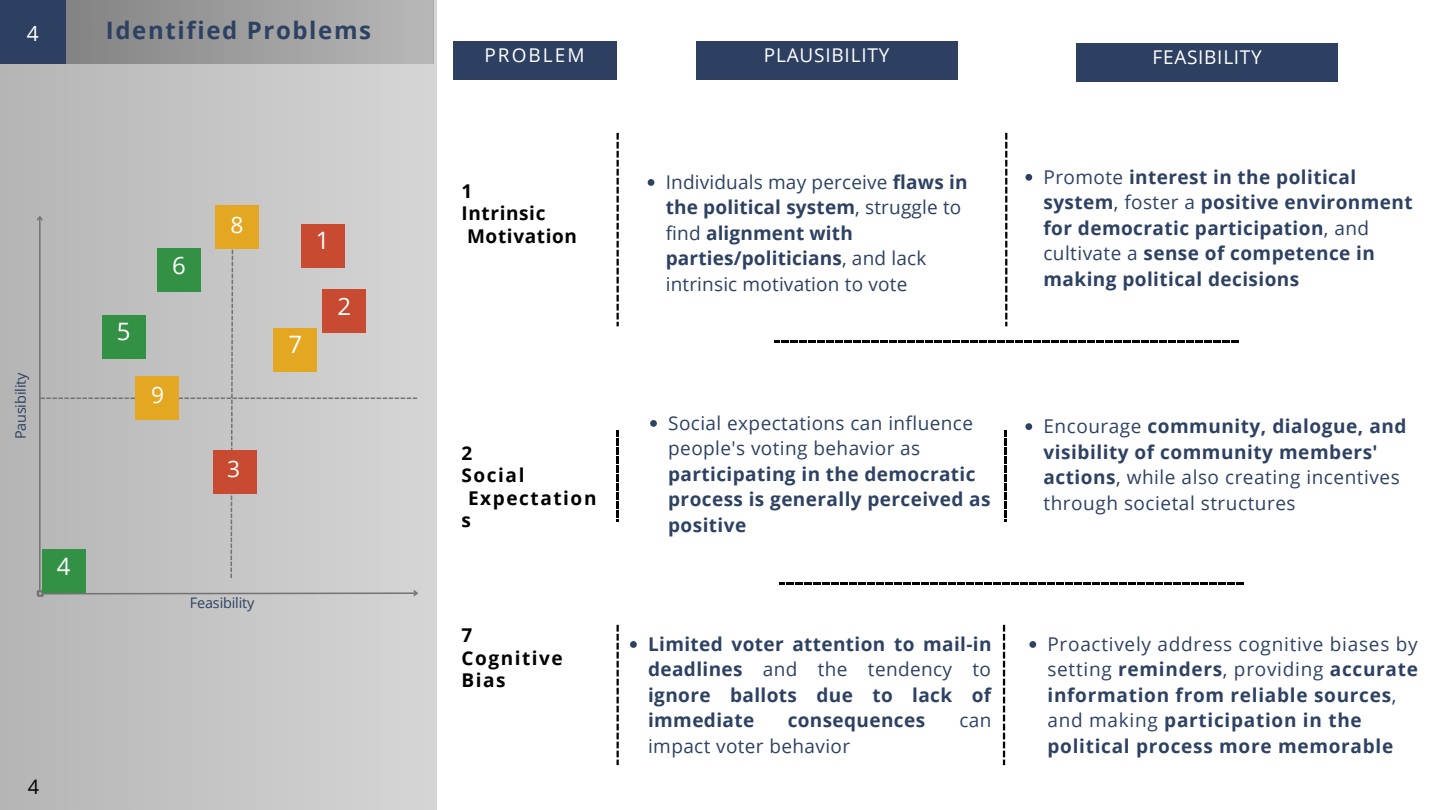
<style>
.page{position:relative;width:1440px;height:810px;background:#fff}
.page>*{position:absolute;margin:0;border:0;box-sizing:border-box;transform-origin:0 0}
.t1{font:700 24px "Open Sans";letter-spacing:.07em;color:#2d4162}
.t2{font:24px "Open Sans";color:#fff}
.t3{font:22.8px "Open Sans";color:#fff}
.t4{font:20.9px "Open Sans";color:#fff}
.t5{font:20px "Open Sans";color:#000}
.t6{font:700 19px/25.5px "Open Sans";letter-spacing:.025em;color:#2d4162}
.t7{font:19px/25.5px "Open Sans";letter-spacing:.02em;color:#2d4162}
.t8{font:700 19px/22.5px "Open Sans";letter-spacing:.08em;color:#000}
.t9{font:19px "Open Sans";letter-spacing:.04em;color:#fff}
.t10{font:700 19px/22.5px "Open Sans";letter-spacing:.035em;color:#000}
.t11{font:19px "Open Sans";letter-spacing:.11em;color:#fff}
.t12{font:14.4px "Open Sans";letter-spacing:-.01em;color:#2d4162}
.s1{font-weight:700}
.s2{font-weight:400}
</style>
<div class="page">
<div style="left:0;top:0;width:436px;height:809px;background:linear-gradient(to right,#b4b4b4,#d6d6d6)"></div>
<div style="left:66px;top:0;width:368px;height:64px;background:linear-gradient(to right,#838383,#b8b8b8)"></div>
<svg style="left:648px;top:179px;width:6px;height:7px"></svg>
<div style="left:453px;top:41px;width:163px;height:38px;background:#2d4061"></div>
<div style="left:696px;top:41px;width:261px;height:38px;background:#2d4061"></div>
<div style="left:1076px;top:43px;width:262px;height:38px;background:#2d4061"></div>
<svg style="left:774px;top:340px;width:464px;height:2px"></svg>
<svg style="left:617px;top:430px;width:2px;height:91px"></svg>
<svg style="left:779px;top:582px;width:464px;height:3px"></svg>
<svg style="left:1004px;top:430px;width:2px;height:91px"></svg>
<svg style="left:1025px;top:174px;width:7px;height:7px"></svg>
<svg style="left:650px;top:420px;width:7px;height:7px"></svg>
<svg style="left:1025px;top:423px;width:7px;height:7px"></svg>
<svg style="left:1005px;top:133px;width:2px;height:193px"></svg>
<svg style="left:617px;top:133px;width:2px;height:193px"></svg>
<svg style="left:617px;top:625px;width:2px;height:140px"></svg>
<svg style="left:1003px;top:625px;width:2px;height:140px"></svg>
<hr style="left:39px;top:217px;width:2px;height:374px;background:#737373">
<svg style="left:37px;top:589px;width:383px;height:9px;background:#b6b7b6"></svg>
<svg style="left:35px;top:214px;width:382px;height:364px;background:#c4c4c4"></svg>
<div style="left:102px;top:315px;width:43px;height:43px;background:#329144"></div>
<div style="left:158px;top:248px;width:43px;height:43px;background:#329144"></div>
<div style="left:42px;top:550px;width:43px;height:43px;background:#329144"></div>
<div style="left:301px;top:224px;width:43px;height:43px;background:#c74a31"></div>
<div style="left:213px;top:450px;width:43px;height:43px;background:#c74a31"></div>
<div style="left:136px;top:376px;width:43px;height:43px;background:#e3a721"></div>
<div style="left:215px;top:206px;width:44px;height:43px;background:#e3a721"></div>
<div style="left:274px;top:328px;width:43px;height:43px;background:#e3a721"></div>
<div style="left:323px;top:289px;width:43px;height:43px;background:#c74a31"></div>
<svg style="left:630px;top:641px;width:7px;height:7px"></svg>
<svg style="left:1029px;top:641px;width:7px;height:7px"></svg>
<div style="left:0;top:0;width:66px;height:63px;background:#2d4061"></div>
<p class="t4" style="left:27px;top:19px;width:13px">4</p>
<p class="t1" style="left:106px;top:13px;width:267px">Identified Problems</p>
<p class="t12" style="left:11px;top:439px;width:68px;rotate:-90deg">Pausibility</p>
<p class="t2" style="left:57px;top:550px;width:15px">4</p>
<p class="t2" style="left:117px;top:315px;width:15px">5</p>
<p class="t2" style="left:172px;top:248px;width:15px">6</p>
<p class="t3" style="left:151px;top:379px;width:14px">9</p>
<p class="t3" style="left:230px;top:208px;width:14px">8</p>
<p class="t3" style="left:227px;top:453px;width:14px">3</p>
<p class="t2" style="left:316px;top:224px;width:15px">1</p>
<p class="t2" style="left:288px;top:328px;width:15px">7</p>
<p class="t2" style="left:337px;top:289px;width:15px">2</p>
<p class="t12" style="left:190px;top:592px;width:66px">Feasibility</p>
<p class="t5" style="left:28px;top:773px;width:13px">4</p>
<p class="t11" style="left:484px;top:42px;width:102px">PROBLEM</p>
<p class="t9" style="left:764px;top:42px;width:127px">PLAUSIBILITY</p>
<p class="t9" style="left:1153px;top:44px;width:111px">FEASIBILITY</p>
<p class="t10" style="left:462px;top:179px;width:117px">1<br>Intrinsic<br>Motivation</p>
<p class="t8" style="left:462px;top:441px;width:12px">2</p>
<p class="t8" style="left:462px;top:463px;width:64px">Social</p>
<p class="t8" style="left:468px;top:486px;width:130px">Expectation</p>
<p class="t8" style="left:462px;top:508px;width:11px">s</p>
<p class="t8" style="left:462px;top:624px;width:103px">7<br>Cognitive<br>Bias</p>
<p class="t7" style="left:666px;top:169px;width:303px">Individuals may perceive <span class="s1">flaws in the political system</span>, struggle to find <span class="s1">alignment with parties/politicians</span>, and lack intrinsic motivation to vote</p>
<p class="t7" style="left:668px;top:410px;width:306px">Social expectations can influence people's voting behavior as</p>
<p class="t6" style="left:668px;top:461px;width:324px">participating in the democratic process is generally perceived as positive</p>
<p class="t6" style="left:648px;top:631px;width:345px;text-align:justify">Limited voter attention to mail-in deadlines <span class="s2">and the tendency to </span>ignore ballots due to lack of immediate</p>
<p class="t6" style="left:788px;top:707px;width:139px">consequences</p>
<p class="t7" style="left:959px;top:707px;width:34px">can</p>
<p class="t7" style="left:648px;top:733px;width:204px">impact voter behavior</p>
<p class="t6" style="left:1044px;top:164px;width:371px"><span class="s2">Promote</span> interest in the political system<span class="s2">, foster a</span> positive environment for democratic participation<span class="s2">, and cultivate a</span> sense of competence in making political decisions</p>
<p class="t7" style="left:1044px;top:413px;width:364px">Encourage <span class="s1">community, dialogue, and visibility of community members' actions</span>, while also creating incentives through societal structures</p>
<p class="t6" style="left:1047px;top:631px;width:372px"><span class="s2">Proactively address cognitive biases by setting</span> reminders<span class="s2">, providing</span> accurate information from reliable sources<span class="s2">, and making</span> participation in the political process more memorable</p>
</div>
